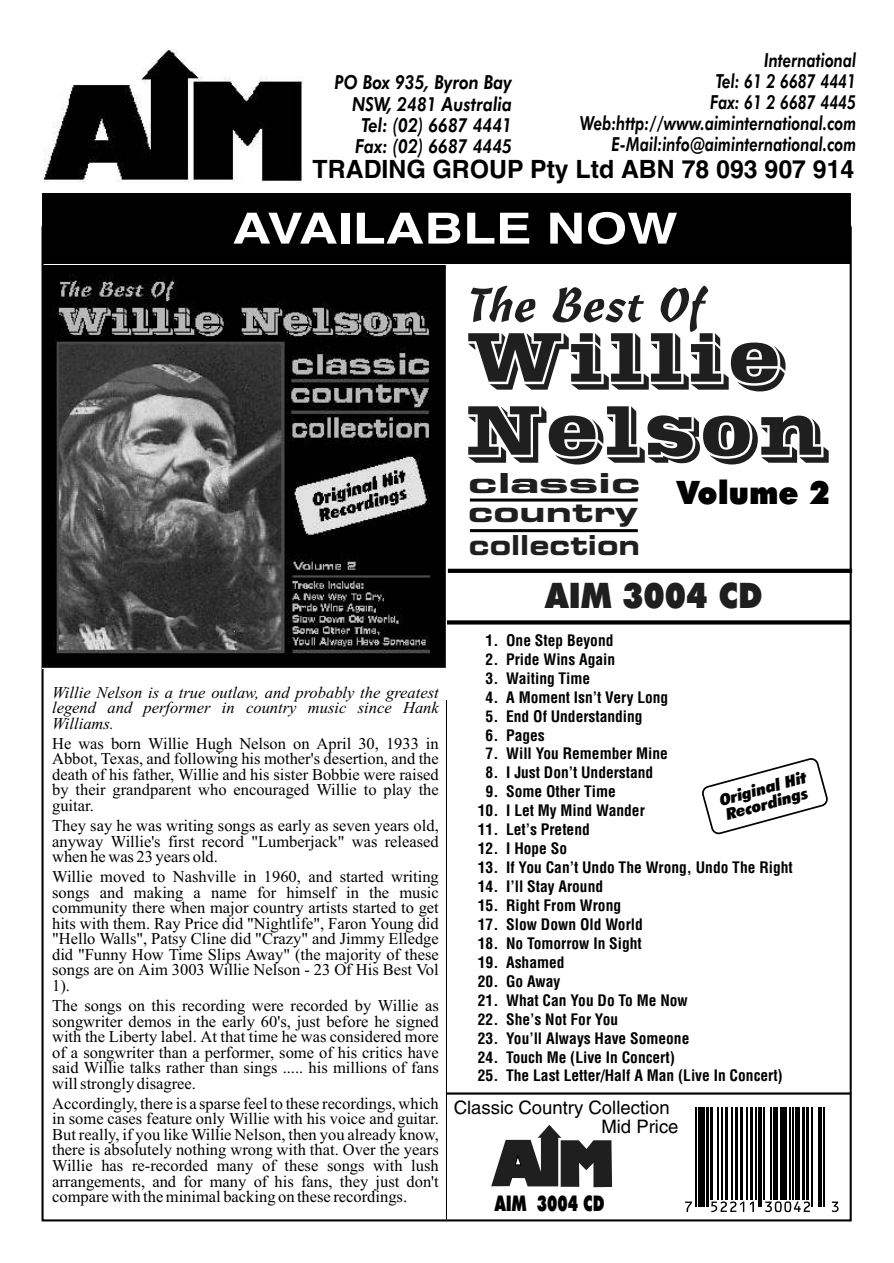
<style>
.page{position:relative;width:894px;height:1263px;background:#fff}
.page>*{position:absolute;margin:0;border:0;box-sizing:border-box;transform-origin:0 0}
.t1{font:72.15px/73.1px "Vineta BT";color:#1f1f1f;scale:.94 1}
.t2{font:47.4px "Freehand 471 BT";color:#1f1f1f;scale:1.08 1}
.t3{font:700 42.9px "Switzerland";color:#fff;scale:1.25 1}
.t4{font:35.25px "Futura X Blk BT";color:#1f1f1f;scale:.89 1}
.t5{font:32.25px "Futura X Blk BT";color:#000;scale:.96 1}
.t6{font:27.45px/28px "Square 721 Bd Ex BT";color:#1f1f1f;scale:1.38 1}
.t7{font:27.45px "Square 721 Bd Ex BT";color:#1f1f1f}
.t8{font:700 25.2px "Switzerland";color:#000}
.t9{font:21.6px "Futura X Blk BT";color:#000;scale:.7 1}
.t10{font:19.35px/21.1px "Futura Hv BT";color:#000;text-align:right;scale:.78 1}
.t11{font:19.35px/21.1px "Futura Hv BT";color:#000;text-align:right;scale:.86 1}
.t12{font:italic 700 18.45px/18.6px "Switzerland";color:#000}
.t13{font:16.5px/15.6px "Times New Roman";color:#000;text-align:justify}
.t14{font:italic 16.5px/15.6px "Times New Roman";color:#000;text-align:justify}
.t15{font:16.05px/15.5px "Futura X Blk Cn It BT";color:#000;scale:1.21 1}
.t16{font:700 15.45px "Switzerland Condensed";color:#000}
</style>
<div class="page">
<svg style="left:491px;top:1125px;width:121px;height:62px"></svg>
<svg style="left:448px;top:569px;width:404px;height:4px;background:#030303"></svg>
<div style="left:446px;top:620px;width:405px;height:5px;background:#000"></div>
<hr style="left:446px;top:1092px;width:404px;height:3px;background:#000">
<hr style="left:446px;top:700px;width:1px;height:519px;background:#000">
<img style="left:43px;top:265px;width:403px;height:404px">
<svg style="left:685px;top:1202px;width:7px;height:10px"></svg>
<hr style="left:695px;top:1107px;width:2px;height:99px;background:#000">
<hr style="left:698px;top:1107px;width:2px;height:99px;background:#000">
<hr style="left:701px;top:1107px;width:4px;height:99px;background:#000">
<hr style="left:706px;top:1107px;width:3px;height:99px;background:#000">
<hr style="left:711px;top:1107px;width:2px;height:93px;background:#000">
<hr style="left:717px;top:1107px;width:2px;height:93px;background:#000">
<hr style="left:722px;top:1107px;width:1px;height:93px;background:#000">
<hr style="left:726px;top:1107px;width:2px;height:93px;background:#000">
<hr style="left:731px;top:1107px;width:1px;height:93px;background:#000">
<hr style="left:735px;top:1107px;width:3px;height:93px;background:#000">
<svg style="left:711px;top:1201px;width:33px;height:11px"></svg>
<hr style="left:741px;top:1107px;width:2px;height:93px;background:#000">
<hr style="left:746px;top:1107px;width:1px;height:93px;background:#000">
<svg style="left:750px;top:1202px;width:4px;height:10px"></svg>
<hr style="left:750px;top:1107px;width:3px;height:93px;background:#000">
<hr style="left:755px;top:1107px;width:2px;height:93px;background:#000">
<hr style="left:758px;top:1107px;width:1px;height:99px;background:#000">
<hr style="left:761px;top:1107px;width:1px;height:99px;background:#000">
<hr style="left:764px;top:1107px;width:1px;height:93px;background:#000">
<hr style="left:770px;top:1107px;width:2px;height:93px;background:#000">
<hr style="left:773px;top:1107px;width:4px;height:93px;background:#000">
<hr style="left:780px;top:1107px;width:1px;height:93px;background:#000">
<hr style="left:783px;top:1107px;width:4px;height:93px;background:#000">
<hr style="left:790px;top:1107px;width:1px;height:93px;background:#000">
<hr style="left:792px;top:1107px;width:2px;height:93px;background:#000">
<hr style="left:795px;top:1107px;width:4px;height:93px;background:#000">
<svg style="left:765px;top:1201px;width:45px;height:11px"></svg>
<hr style="left:802px;top:1107px;width:3px;height:93px;background:#000">
<hr style="left:806px;top:1107px;width:3px;height:93px;background:#000">
<hr style="left:811px;top:1107px;width:1px;height:99px;background:#000">
<hr style="left:818px;top:1107px;width:1px;height:99px;background:#000">
<hr style="left:821px;top:1107px;width:1px;height:99px;background:#000">
<hr style="left:823px;top:1107px;width:2px;height:99px;background:#000">
<svg style="left:832px;top:1202px;width:7px;height:10px"></svg>
<hr style="left:470px;top:499px;width:168px;height:3px;background:#000">
<hr style="left:470px;top:529px;width:168px;height:3px;background:#000">
<div style="left:42px;top:193px;width:809px;height:71px;background:#000"></div>
<img style="left:43px;top:50px;width:261px;height:133px">
<svg style="left:702px;top:758px;width:126px;height:77px"></svg>
<p class="t10" style="left:580px;top:51px;width:355px">International<br>Tel: 61 2 6687 4441<br>Fax: 61 2 6687 4445<br>Web:http://www.aiminternational.com<br>E-Mail:info@aiminternational.com</p>
<h3 class="t8" style="left:313px;top:154px;width:543px">TRADING GROUP Pty Ltd ABN 78 093 907 914</h3>
<p class="t11" style="left:334px;top:74px;width:208px">PO Box 935, Byron Bay<br>NSW, 2481 Australia<br>Tel: (02) 6687 4441<br>Fax: (02) 6687 4445</p>
<h3 class="t3" style="left:232px;top:202px;width:358px">AVAILABLE NOW</h3>
<h2 class="t2" style="left:467px;top:286px;width:223px">The Best Of</h2>
<h1 class="t1" style="left:467px;top:326px;width:387px">Willie<br>Nelson</h1>
<h3 class="t6" style="left:468px;top:472px;width:127px">classic country</h3>
<h3 class="t7" style="left:469px;top:534px;width:173px">collection</h3>
<h3 class="t5" style="left:677px;top:479px;width:161px">Volume 2</h3>
<p class="t14" style="left:52px;top:686px;width:388px">Willie Nelson is a true outlaw, and probably the greatest legend and performer in country music since Hank Williams.</p>
<p class="t13" style="left:52px;top:737px;width:388px">He was born Willie Hugh Nelson on April 30, 1933 in Abbot, Texas, and following his mother's desertion, and the death of his father, Willie and his sister Bobbie were raised by their grandparent who encouraged Willie to play the guitar.</p>
<p class="t13" style="left:52px;top:819px;width:388px">They say he was writing songs as early as seven years old, anyway Willie's first record "Lumberjack" was released when he was 23 years old.</p>
<p class="t13" style="left:52px;top:871px;width:388px">Willie moved to Nashville in 1960, and started writing songs and making a name for himself in the music community there when major country artists started to get hits with them. Ray Price did "Nightlife", Faron Young did "Hello Walls", Patsy Cline did "Crazy" and Jimmy Elledge did "Funny How Time Slips Away" (the majority of these songs are on Aim 3003 Willie Nelson - 23 Of His Best Vol 1).</p>
<p class="t13" style="left:52px;top:999px;width:388px">The songs on this recording were recorded by Willie as songwriter demos in the early 60's, just before he signed with the Liberty label. At that time he was considered more of a songwriter than a performer, some of his critics have said Willie talks rather than sings ..... his millions of fans will strongly disagree.</p>
<p class="t13" style="left:52px;top:1097px;width:388px">Accordingly, there is a sparse feel to these recordings, which in some cases feature only Willie with his voice and guitar.<br>But really, if you like Willie Nelson, then you already know, there is absolutely nothing wrong with that. Over the years Willie has re-recorded many of these songs with lush arrangements, and for many of his fans, they just don't compare with the minimal backing on these recordings.</p>
<h3 class="t4" style="left:546px;top:581px;width:246px">AIM 3004 CD</h3>
<p class="t16" style="left:486px;top:631px;width:129px">1. One Step Beyond</p>
<p class="t16" style="left:486px;top:650px;width:131px">2. Pride Wins Again</p>
<p class="t16" style="left:486px;top:669px;width:106px">3. Waiting Time</p>
<p class="t16" style="left:486px;top:688px;width:184px">4. A Moment Isn't Very Long</p>
<p class="t16" style="left:486px;top:707px;width:158px">5. End Of Understanding</p>
<p class="t16" style="left:486px;top:725px;width:61px">6. Pages</p>
<p class="t16" style="left:486px;top:744px;width:184px">7. Will You Remember Mine</p>
<p class="t16" style="left:486px;top:763px;width:169px">8. I Just Don't Understand</p>
<p class="t16" style="left:486px;top:782px;width:132px">9. Some Other Time</p>
<p class="t16" style="left:478px;top:801px;width:168px">10. I Let My Mind Wander</p>
<p class="t16" style="left:478px;top:820px;width:113px">11. Let's Pretend</p>
<p class="t16" style="left:478px;top:839px;width:91px">12. I Hope So</p>
<p class="t16" style="left:478px;top:858px;width:316px">13. If You Can't Undo The Wrong, Undo The Right</p>
<p class="t16" style="left:478px;top:877px;width:127px">14. I'll Stay Around</p>
<p class="t16" style="left:478px;top:896px;width:145px">15. Right From Wrong</p>
<p class="t16" style="left:478px;top:915px;width:166px">17. Slow Down Old World</p>
<p class="t16" style="left:478px;top:934px;width:166px">18. No Tomorrow In Sight</p>
<p class="t16" style="left:478px;top:953px;width:88px">19. Ashamed</p>
<p class="t16" style="left:478px;top:972px;width:84px">20. Go Away</p>
<p class="t16" style="left:478px;top:991px;width:212px">21. What Can You Do To Me Now</p>
<p class="t16" style="left:478px;top:1010px;width:142px">22. She's Not For You</p>
<p class="t16" style="left:478px;top:1029px;width:213px">23. You'll Always Have Someone</p>
<p class="t16" style="left:478px;top:1047px;width:198px">24. Touch Me (Live In Concert)</p>
<p class="t16" style="left:478px;top:1066px;width:306px">25. The Last Letter/Half A Man (Live In Concert)</p>
<p class="t15" style="left:740px;top:788px;width:57px;text-indent:-11px;rotate:-15deg">ri ina Hit co</p>
<p class="t15" style="left:725px;top:808px;width:65px;rotate:-15deg">Re rdi g</p>
<p class="t12" style="left:601px;top:1101px;width:79px;text-indent:-148px">Classic Country Collection<br>Mid Price</p>
<h3 class="t9" style="left:495px;top:1195px;width:159px">AIM 3004 CD</h3>
</div>
